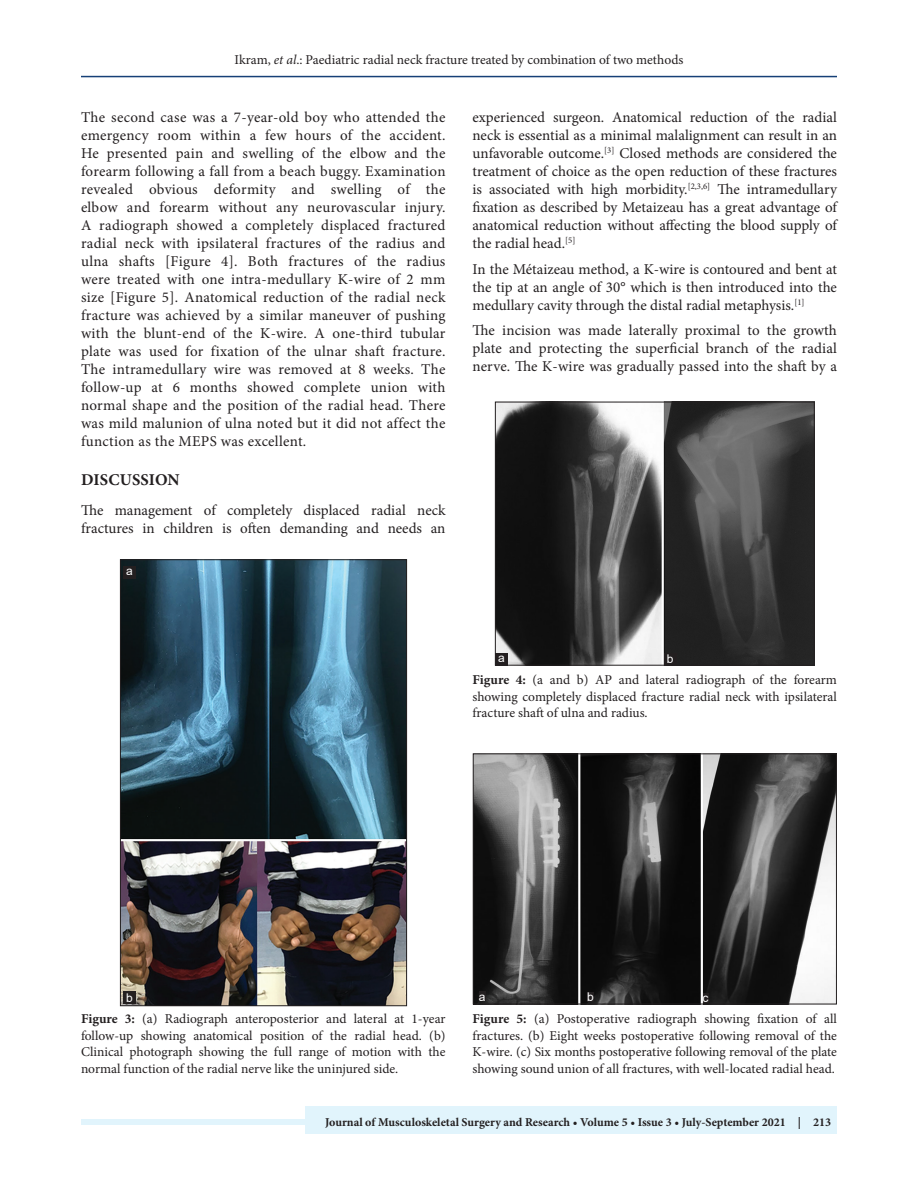
<style>
.page{position:relative;width:918px;height:1188px;background:#fff}
.page>*{position:absolute;margin:0;border:0;box-sizing:border-box;transform-origin:0 0}
.t1{font:700 16.5px "Minion Pro";letter-spacing:.01em;color:#231f20}
.TX{font:15px/18px "Minion Pro";color:#231f20;text-align:justify}
.FGC{font:13.5px/16.5px "Minion Pro";color:#231f20;text-align:justify}
.JF{font:700 12px "Minion Pro";color:#231f20}
.LABEL{font:12px "Arial";color:#fff}
.s1{font-style:italic}
.s2{font-weight:700}
</style>
<div class="page">
<hr style="left:81px;top:76px;width:756px;height:1px;background:#164077">
<div style="left:81px;top:1119px;width:756px;height:6px;background:#e1f4fc"></div>
<div style="left:306px;top:1106px;width:531px;height:28px;background:#e1f4fc"></div>
<img style="left:122px;top:562px;width:283px;height:442px">
<div style="left:120px;top:560px;width:287px;height:446px;border:1px solid #231f20"></div>
<div style="left:123px;top:991px;width:13px;height:13px;background:#231f20"></div>
<div style="left:123px;top:566px;width:13px;height:13px;background:#231f20"></div>
<img style="left:497px;top:404px;width:315px;height:259px">
<div style="left:495px;top:402px;width:319px;height:263px;border:1px solid #231f20"></div>
<div style="left:664px;top:653px;width:12px;height:12px;background:#231f20"></div>
<div style="left:495px;top:653px;width:13px;height:12px;background:#231f20"></div>
<img style="left:475px;top:756px;width:360px;height:246px">
<div style="left:473px;top:754px;width:364px;height:250px;border:1px solid #231f20"></div>
<div style="left:479px;top:991px;width:6px;height:10px;background:#231f20"></div>
<div style="left:587px;top:992px;width:7px;height:9px;background:#231f20"></div>
<div style="left:703px;top:993px;width:6px;height:9px;background:#231f20"></div>
<p class="FGC" style="left:235px;top:51px;width:450px">Ikram, <span class="s1">et al</span>.: Paediatric radial neck fracture treated by combination of two methods</p>
<p class="TX" style="left:81px;top:109px;width:366px">The second case was a 7‑year‑old boy who attended the emergency room within a few hours of the accident.<br>He presented pain and swelling of the elbow and the forearm following a fall from a beach buggy. Examination revealed obvious deformity and swelling of the elbow and forearm without any neurovascular injury.<br>A radiograph showed a completely displaced fractured radial neck with ipsilateral fractures of the radius and ulna shafts [Figure 4]. Both fractures of the radius were treated with one intra‑medullary K‑wire of 2 mm size [Figure 5]. Anatomical reduction of the radial neck fracture was achieved by a similar maneuver of pushing with the blunt‑end of the K‑wire. A one‑third tubular plate was used for fixation of the ulnar shaft fracture.<br>The intramedullary wire was removed at 8 weeks. The follow‑up at 6 months showed complete union with normal shape and the position of the radial head. There was mild malunion of ulna noted but it did not affect the function as the MEPS was excellent.</p>
<h1 class="t1" style="left:81px;top:468px;width:100px">DISCUSSION</h1>
<p class="TX" style="left:81px;top:502px;width:366px">The management of completely displaced radial neck fractures in children is often demanding and needs an</p>
<p class="LABEL" style="left:126px;top:563px;width:8px">a</p>
<p class="TX" style="left:472px;top:109px;width:366px">experienced surgeon. Anatomical reduction of the radial neck is essential as a minimal malalignment can result in an unfavorable outcome.<sup>[3]</sup> Closed methods are considered the treatment of choice as the open reduction of these fractures is associated with high morbidity.<sup>[2,3,6]</sup> The intramedullary fixation as described by Metaizeau has a great advantage of anatomical reduction without affecting the blood supply of the radial head.<sup>[5]</sup></p>
<p class="TX" style="left:472px;top:260px;width:366px">In the Métaizeau method, a K‑wire is contoured and bent at the tip at an angle of 30° which is then introduced into the medullary cavity through the distal radial metaphysis.<sup>[1]</sup></p>
<p class="TX" style="left:472px;top:322px;width:366px">The incision was made laterally proximal to the growth plate and protecting the superficial branch of the radial nerve. The K‑wire was gradually passed into the shaft by a</p>
<p class="LABEL" style="left:498px;top:650px;width:8px">a</p>
<p class="LABEL" style="left:667px;top:651px;width:8px">b</p>
<p class="FGC" style="left:472px;top:672px;width:366px"><span class="s2">Figure 4:</span> (a and b) AP and lateral radiograph of the forearm showing completely displaced fracture radial neck with ipsilateral fracture shaft of ulna and radius.</p>
<p class="LABEL" style="left:126px;top:990px;width:8px">b</p>
<p class="FGC" style="left:81px;top:1011px;width:366px"><span class="s2">Figure 3:</span> (a) Radiograph anteroposterior and lateral at 1‑year follow‑up showing anatomical position of the radial head. (b)<br>Clinical photograph showing the full range of motion with the normal function of the radial nerve like the uninjured side.</p>
<p class="LABEL" style="left:479px;top:988px;width:8px">a</p>
<p class="LABEL" style="left:587px;top:989px;width:8px">b</p>
<p class="LABEL" style="left:703px;top:990px;width:7px">c</p>
<p class="FGC" style="left:472px;top:1011px;width:366px"><span class="s2">Figure 5:</span> (a) Postoperative radiograph showing fixation of all fractures. (b) Eight weeks postoperative following removal of the K‑wire. (c) Six months postoperative following removal of the plate showing sound union of all fractures, with well‑located radial head.</p>
<p class="JF" style="left:325px;top:1113px;width:507px">Journal of Musculoskeletal Surgery and Research • Volume 5 • Issue 3 • July-September 2021 | 213</p>
</div>
